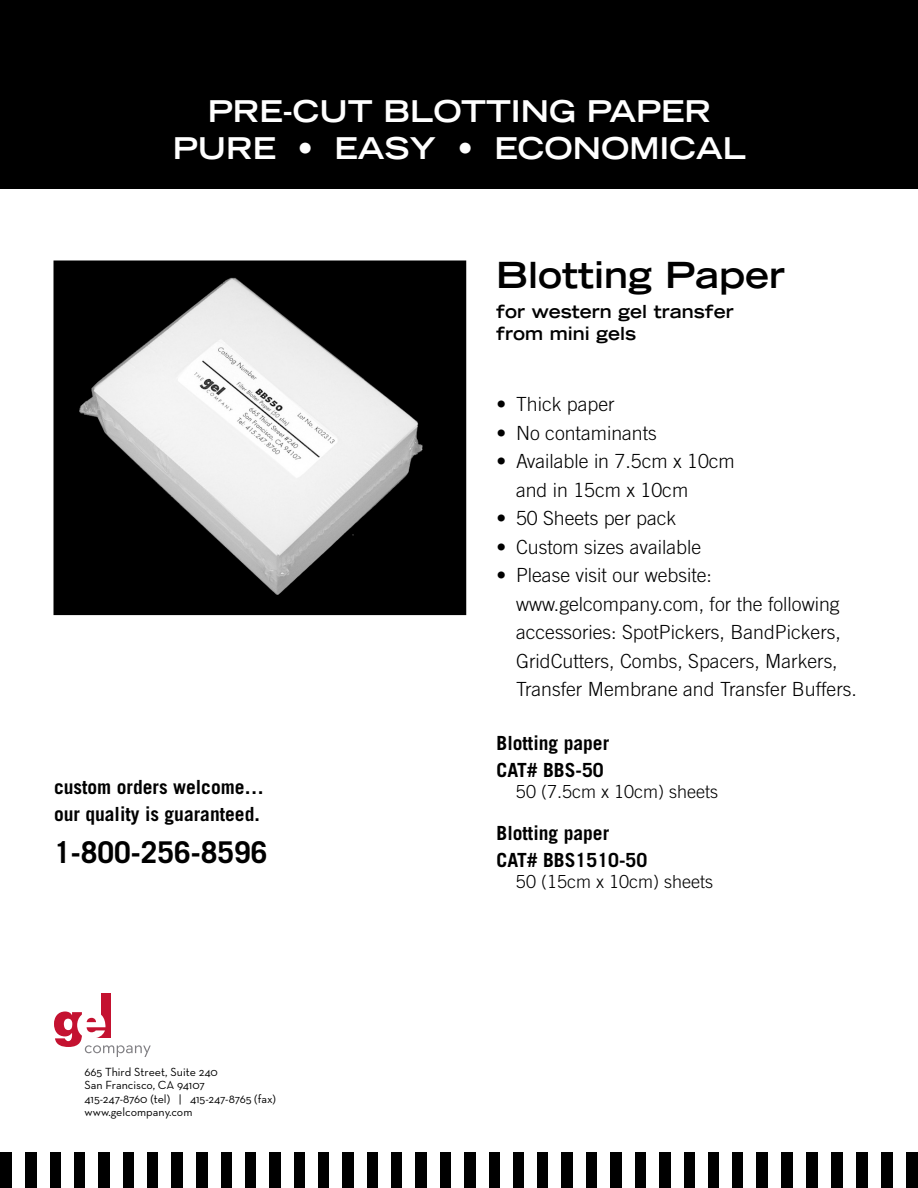
<style>
.page{position:relative;width:918px;height:1188px;background:#fff}
.page>*{position:absolute;margin:0;border:0;box-sizing:border-box;transform-origin:0 0}
.t1{font:700 expanded 36px "Trade Gothic LH";color:#000}
.t2{font:700 expanded 30px/37.5px "Trade Gothic LH";color:#fff;text-align:center}
.t3{font:700 30px "Trade Gothic";color:#000}
.t4{font:300 19.5px/28.5px "Trade Gothic";color:#000}
.t5{font:700 19.5px/27px "Trade Gothic";color:#000}
.t6{font:300 18px "Trade Gothic";color:#000}
.t7{font:700 expanded 18px/21.6px "Trade Gothic LH";color:#000}
.t8{font:12px/13.5px "Neutraface Text";color:#000}
</style>
<div class="page">
<div style="left:0;top:0;width:918px;height:189px;background:#000"></div>
<div style="left:0;top:1153px;width:918px;height:35px;background:#000"></div>
<div style="left:13px;top:1152px;width:12px;height:36px;background:#fff"></div>
<div style="left:37px;top:1152px;width:12px;height:36px;background:#fff"></div>
<div style="left:61px;top:1152px;width:12px;height:36px;background:#fff"></div>
<div style="left:86px;top:1152px;width:12px;height:36px;background:#fff"></div>
<div style="left:110px;top:1152px;width:12px;height:36px;background:#fff"></div>
<div style="left:135px;top:1152px;width:12px;height:36px;background:#fff"></div>
<div style="left:159px;top:1152px;width:12px;height:36px;background:#fff"></div>
<div style="left:183px;top:1152px;width:12px;height:36px;background:#fff"></div>
<div style="left:208px;top:1152px;width:12px;height:36px;background:#fff"></div>
<div style="left:233px;top:1152px;width:12px;height:36px;background:#fff"></div>
<div style="left:257px;top:1152px;width:12px;height:36px;background:#fff"></div>
<div style="left:281px;top:1152px;width:12px;height:36px;background:#fff"></div>
<div style="left:305px;top:1152px;width:12px;height:36px;background:#fff"></div>
<div style="left:330px;top:1152px;width:12px;height:36px;background:#fff"></div>
<div style="left:354px;top:1152px;width:12px;height:36px;background:#fff"></div>
<div style="left:379px;top:1152px;width:12px;height:36px;background:#fff"></div>
<div style="left:403px;top:1152px;width:12px;height:36px;background:#fff"></div>
<div style="left:427px;top:1152px;width:12px;height:36px;background:#fff"></div>
<div style="left:452px;top:1152px;width:12px;height:36px;background:#fff"></div>
<div style="left:476px;top:1152px;width:12px;height:36px;background:#fff"></div>
<div style="left:500px;top:1152px;width:12px;height:36px;background:#fff"></div>
<div style="left:525px;top:1152px;width:12px;height:36px;background:#fff"></div>
<div style="left:549px;top:1152px;width:12px;height:36px;background:#fff"></div>
<div style="left:573px;top:1152px;width:12px;height:36px;background:#fff"></div>
<div style="left:598px;top:1152px;width:12px;height:36px;background:#fff"></div>
<div style="left:622px;top:1152px;width:12px;height:36px;background:#fff"></div>
<div style="left:647px;top:1152px;width:12px;height:36px;background:#fff"></div>
<div style="left:671px;top:1152px;width:12px;height:36px;background:#fff"></div>
<div style="left:695px;top:1152px;width:12px;height:36px;background:#fff"></div>
<div style="left:720px;top:1152px;width:12px;height:36px;background:#fff"></div>
<div style="left:744px;top:1152px;width:12px;height:36px;background:#fff"></div>
<div style="left:768px;top:1152px;width:12px;height:36px;background:#fff"></div>
<div style="left:793px;top:1152px;width:12px;height:36px;background:#fff"></div>
<div style="left:818px;top:1152px;width:13px;height:36px;background:#fff"></div>
<div style="left:843px;top:1152px;width:12px;height:36px;background:#fff"></div>
<div style="left:868px;top:1152px;width:13px;height:36px;background:#fff"></div>
<div style="left:893px;top:1152px;width:13px;height:36px;background:#fff"></div>
<img style="left:56px;top:263px;width:408px;height:350px">
<div style="left:54px;top:261px;width:412px;height:354px;border:1px solid #000"></div>
<div style="left:102px;top:994px;width:9px;height:44px;background:#c41230"></div>
<svg style="left:54px;top:1012px;width:97px;height:45px"></svg>
<h2 class="t2" style="left:173px;top:92px;width:575px">PRE-CUT BLOTTING PAPER<br>PURE • EASY • ECONOMICAL</h2>
<p class="t5" style="left:54px;top:773px;width:212px">custom orders welcome… our quality is guaranteed.</p>
<h2 class="t3" style="left:54px;top:833px;width:215px">1-800-256-8596</h2>
<p class="t8" style="left:84px;top:1065px;width:193px">665 Third Street, Suite 240<br>San Francisco, CA 94107<br>415-247-8760 (tel) | 415-247-8765 (fax) www.gelcompany.com</p>
<h1 class="t1" style="left:496px;top:252px;width:290px">Blotting Paper</h1>
<p class="t7" style="left:496px;top:301px;width:239px">for western gel transfer from mini gels</p>
<p class="t4" style="left:496px;top:390px;width:120px">• Thick paper</p>
<p class="t4" style="left:496px;top:418px;width:162px">• No contaminants</p>
<p class="t4" style="left:516px;top:447px;width:220px;text-indent:-20px">• Available in 7.5cm x 10cm and in 15cm x 10cm</p>
<p class="t4" style="left:496px;top:504px;width:181px">• 50 Sheets per pack</p>
<p class="t4" style="left:496px;top:532px;width:206px">• Custom sizes available</p>
<p class="t4" style="left:516px;top:561px;width:342px;text-indent:-20px">• Please visit our website: www.gelcompany.com, for the following accessories: SpotPickers, BandPickers, GridCutters, Combs, Spacers, Markers, Transfer Membrane and Transfer Buffers.</p>
<p class="t5" style="left:496px;top:730px;width:114px">Blotting paper<br>CAT# BBS-50</p>
<p class="t6" style="left:516px;top:781px;width:204px">50 (7.5cm x 10cm) sheets</p>
<p class="t5" style="left:496px;top:820px;width:152px">Blotting paper<br>CAT# BBS1510-50</p>
<p class="t6" style="left:516px;top:871px;width:199px">50 (15cm x 10cm) sheets</p>
</div>
